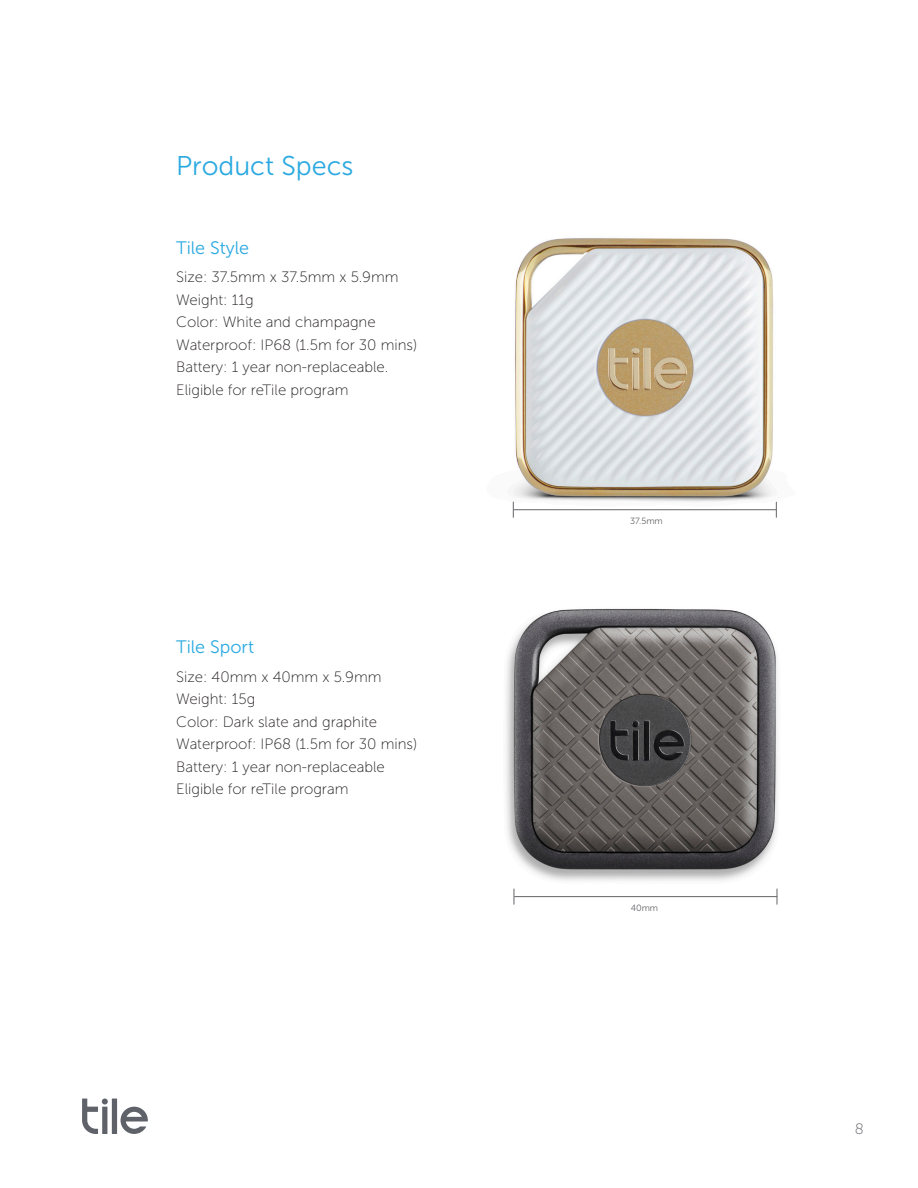
<style>
.page{position:relative;width:918px;height:1188px;background:#fff}
.page>*{position:absolute;margin:0;border:0;box-sizing:border-box;transform-origin:0 0}
.t1{font:27px "Museo Sans 300";color:#2aa9e0}
.t2{font:18px "Museo Sans 300";color:#2aa9e0}
.t3{font:15px "Museo Sans 100";color:#231f20}
.t4{font:15px "Museo Sans 100";color:#65656a}
.t5{font:9px "Museo Sans 300";color:#65656a}
</style>
<div class="page">
<svg style="left:82px;top:1099px;width:66px;height:35px"></svg>
<img style="left:512px;top:238px;width:265px;height:280px">
<hr style="left:514px;top:509px;width:263px;height:1px;background:#65656a">
<svg style="left:513px;top:502px;width:1px;height:16px"></svg>
<svg style="left:776px;top:502px;width:1px;height:16px"></svg>
<hr style="left:514px;top:896px;width:263px;height:1px;background:#65656a">
<svg style="left:514px;top:889px;width:1px;height:16px"></svg>
<svg style="left:777px;top:889px;width:1px;height:16px"></svg>
<img style="left:506px;top:608px;width:272px;height:273px">
<p class="t1" style="left:176px;top:152px;width:179px">Product Specs</p>
<p class="t2" style="left:176px;top:238px;width:75px">Tile Style</p>
<p class="t3" style="left:176px;top:269px;width:224px">Size: 37.5mm x 37.5mm x 5.9mm</p>
<p class="t3" style="left:176px;top:292px;width:79px">Weight: 11g</p>
<p class="t3" style="left:176px;top:314px;width:201px">Color: White and champagne</p>
<p class="t3" style="left:176px;top:337px;width:243px">Waterproof: IP68 (1.5m for 30 mins)</p>
<p class="t3" style="left:176px;top:359px;width:214px">Battery: 1 year non-replaceable.</p>
<p class="t3" style="left:176px;top:382px;width:174px">Eligible for reTile program</p>
<p class="t2" style="left:176px;top:638px;width:79px">Tile Sport</p>
<p class="t3" style="left:176px;top:669px;width:207px">Size: 40mm x 40mm x 5.9mm</p>
<p class="t3" style="left:176px;top:691px;width:81px">Weight: 15g</p>
<p class="t3" style="left:176px;top:714px;width:203px">Color: Dark slate and graphite</p>
<p class="t3" style="left:176px;top:736px;width:243px">Waterproof: IP68 (1.5m for 30 mins)</p>
<p class="t3" style="left:176px;top:759px;width:210px">Battery: 1 year non-replaceable</p>
<p class="t3" style="left:176px;top:781px;width:174px">Eligible for reTile program</p>
<p class="t5" style="left:630px;top:516px;width:34px">37.5mm</p>
<p class="t5" style="left:631px;top:903px;width:29px">40mm</p>
<p class="t4" style="left:855px;top:1120px;width:11px">8</p>
</div>
